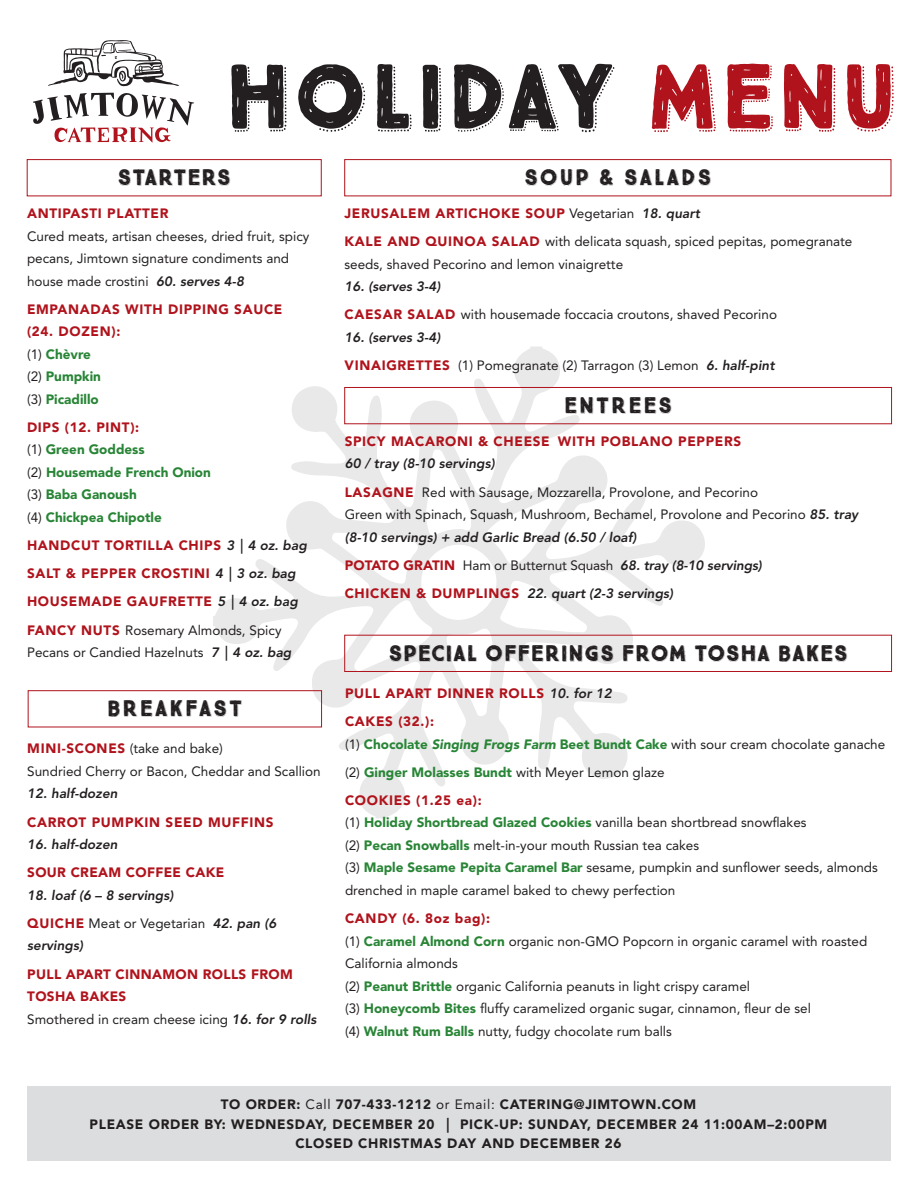
<style>
.page{position:relative;width:918px;height:1188px;background:#fff}
.page>*{position:absolute;margin:0;border:0;box-sizing:border-box;transform-origin:0 0}
.t1{font:900 91.65px "True North Rough Dots";color:#231f20}
.t2{font:900 22.5px "True North Rough Dots";color:#231f20}
.t3{font:900 22.5px "True North Rough Dots";letter-spacing:.05em;color:#231f20}
.t4{font:13.5px/22.5px "Avenir LT Std";color:#231f20}
.t5{font:900 13.5px/22.5px "Avenir LT Std";letter-spacing:.05em;color:#b0131c}
.t6{font:italic 800 13.5px/22.5px "Avenir LT Std";color:#231f20}
.t7{font:900 13.5px/19.5px "Avenir LT Std";letter-spacing:.05em;color:#231f20;text-align:center}
.t8{font:900 13.5px/22.5px "Avenir LT Std";letter-spacing:.025em;color:#b0131c}
.t9{font:900 13.5px/22.5px "Avenir LT Std";color:#288536}
.s1{color:#b0131c}
.s2{font-weight:900;color:#b0131c}
.s3{font-weight:800;font-style:italic}
.s4{font-weight:400;color:#231f20}
.s5{color:#288536}
.s6{font-weight:800;font-style:italic;color:#231f20}
.s7{font-weight:900;font-style:normal;color:#b0131c}
.s8{font-weight:400;font-style:normal}
.s9{font-weight:900;color:#288536}
.s10{font-weight:900;font-style:italic;color:#288536}
.s11{font-weight:400}
.s12{font-style:italic}
</style>
<div class="page">
<svg style="left:530px;top:347px;width:12px;height:1px"></svg>
<svg style="left:376px;top:817px;width:12px;height:1px"></svg>
<svg style="left:213px;top:616px;width:2px;height:10px"></svg>
<svg style="left:215px;top:348px;width:491px;height:469px"></svg>
<svg style="left:48px;top:40px;width:131px;height:46px"></svg>
<svg style="left:33px;top:93px;width:161px;height:50px"></svg>
<div style="left:27px;top:1086px;width:863px;height:75px;background:#dcdddf"></div>
<div style="left:345px;top:159px;width:546px;height:37px;border:1px solid #b0131c"></div>
<div style="left:27px;top:159px;width:294px;height:37px;border:1px solid #b0131c"></div>
<div style="left:345px;top:387px;width:547px;height:37px;border:1px solid #b0131c"></div>
<div style="left:345px;top:635px;width:547px;height:37px;border:1px solid #b0131c"></div>
<p class="t1" style="left:224px;top:40px;width:676px">HOLIDAY <span class="s1">MENU</span></p>
<p class="t2" style="left:117px;top:164px;width:115px">STARTERS</p>
<p class="t4" style="left:27px;top:202px;width:284px"><span class="s2">ANTIPASTI PLATTER<br></span>Cured meats, artisan cheeses, dried fruit, spicy pecans, Jimtown signature condiments and house made crostini <span class="s3">60. serves 4-8</span></p>
<p class="t5" style="left:27px;top:298px;width:257px">EMPANADAS WITH DIPPING SAUCE (24. DOZEN):<br><span class="s4">(1)</span> <span class="s5">Chèvre<br></span><span class="s4">(2)</span> <span class="s5">Pumpkin<br></span><span class="s4">(3)</span> <span class="s5">Picadillo</span></p>
<p class="t9" style="left:27px;top:416px;width:185px"><span class="s1">DIPS (12. PINT):<br></span><span class="s4">(1)</span> Green Goddess<br><span class="s4">(2)</span> Housemade French Onion <span class="s4">(3)</span> Baba Ganoush<br><span class="s4">(4)</span> Chickpea Chipotle</p>
<p class="t5" style="left:27px;top:534px;width:281px">HANDCUT TORTILLA CHIPS <span class="s6">3 | 4 oz. bag</span></p>
<p class="t5" style="left:27px;top:562px;width:270px">SALT &amp; PEPPER CROSTINI <span class="s6">4 | 3 oz. bag</span></p>
<p class="t5" style="left:27px;top:590px;width:272px">HOUSEMADE GAUFRETTE <span class="s6">5 | 4 oz. bag</span></p>
<p class="t4" style="left:27px;top:619px;width:266px"><span class="s2">FANCY NUTS</span> Rosemary Almonds, Spicy<br>Pecans or Candied Hazelnuts <span class="s3">7 | 4 oz. bag</span></p>
<p class="t3" style="left:107px;top:695px;width:137px">BREAKFAST</p>
<p class="t4" style="left:27px;top:738px;width:295px"><span class="s2">MINI-SCONES</span> (take and bake)<br>Sundried Cherry or Bacon, Cheddar and Scallion</p>
<p class="t6" style="left:27px;top:783px;width:92px">12. half-dozen</p>
<p class="t5" style="left:27px;top:811px;width:248px">CARROT PUMPKIN SEED MUFFINS</p>
<p class="t6" style="left:27px;top:833px;width:92px">16. half-dozen</p>
<p class="t8" style="left:27px;top:861px;width:199px">SOUR CREAM COFFEE CAKE</p>
<p class="t6" style="left:27px;top:884px;width:148px">18. loaf (6 – 8 servings)</p>
<p class="t6" style="left:27px;top:912px;width:251px"><span class="s7">QUICHE</span> <span class="s8">Meat or Vegetarian</span> 42. pan (6 servings)</p>
<p class="t8" style="left:27px;top:963px;width:291px">PULL APART CINNAMON ROLLS FROM<br>TOSHA BAKES<br><span class="s4">Smothered in cream cheese icing</span> <span class="s6">16. for 9 rolls</span></p>
<p class="t3" style="left:524px;top:164px;width:189px">SOUP &amp; SALADS</p>
<p class="t5" style="left:345px;top:202px;width:357px">JERUSALEM ARTICHOKE SOUP <span class="s4">Vegetarian</span> <span class="s6">18. quart</span></p>
<p class="t4" style="left:345px;top:230px;width:509px"><span class="s2">KALE AND QUINOA SALAD</span> with delicata squash, spiced pepitas, pomegranate seeds, shaved Pecorino and lemon vinaigrette</p>
<p class="t6" style="left:345px;top:276px;width:97px">16. (serves 3-4)</p>
<p class="t4" style="left:345px;top:304px;width:434px"><span class="s2">CAESAR SALAD</span> with housemade foccacia croutons, shaved Pecorino</p>
<p class="t6" style="left:345px;top:326px;width:97px">16. (serves 3-4)</p>
<p class="t4" style="left:345px;top:354px;width:432px"><span class="s2">VINAIGRETTES</span> (1) Pomegranate (2) Tarragon (3) Lemon <span class="s3">6. half-pint</span></p>
<p class="t3" style="left:564px;top:391px;width:110px">ENTREES</p>
<p class="t5" style="left:345px;top:430px;width:398px">SPICY MACARONI &amp; CHEESE WITH POBLANO PEPPERS<br><span class="s6">60 / tray (8-10 servings)</span></p>
<p class="t4" style="left:345px;top:481px;width:515px"><span class="s2">LASAGNE</span> Red with Sausage, Mozzarella, Provolone, and Pecorino<br>Green with Spinach, Squash, Mushroom, Bechamel, Provolone and Pecorino <span class="s3">85. tray (8-10 servings) + add Garlic Bread (6.50 / loaf)</span></p>
<p class="t6" style="left:345px;top:554px;width:419px"><span class="s7">POTATO GRATIN</span> <span class="s8">Ham or Butternut Squash</span> 68. tray (8-10 servings)</p>
<p class="t6" style="left:345px;top:582px;width:330px"><span class="s7">CHICKEN &amp; DUMPLINGS</span> 22. quart (2-3 servings)</p>
<p class="t2" style="left:388px;top:639px;width:462px">SPECIAL OFFERINGS FROM TOSHA BAKES</p>
<p class="t5" style="left:345px;top:682px;width:268px">PULL APART DINNER ROLLS <span class="s6">10. for 12</span></p>
<p class="t4" style="left:345px;top:710px;width:542px"><span class="s2">CAKES (32.):<br></span>(1) <span class="s9">Chocolate</span> <span class="s10">Singing Frogs Farm</span> <span class="s9">Beet Bundt Cake</span> with sour cream chocolate ganache</p>
<p class="t4" style="left:345px;top:761px;width:321px">(2) <span class="s9">Ginger Molasses Bundt</span> with Meyer Lemon glaze</p>
<p class="t4" style="left:345px;top:789px;width:534px"><span class="s2">COOKIES (1.25 ea):<br></span>(1) <span class="s9">Holiday Shortbread Glazed Cookies</span> vanilla bean shortbread snowflakes<br>(2) <span class="s9">Pecan Snowballs</span> melt-in-your mouth Russian tea cakes<br>(3) <span class="s9">Maple Sesame Pepita Caramel Bar</span> sesame, pumpkin and sunflower seeds, almonds drenched in maple caramel baked to chewy perfection</p>
<p class="t4" style="left:345px;top:907px;width:524px"><span class="s2">CANDY (6. 8oz bag):<br></span>(1) <span class="s9">Caramel Almond Corn</span> organic non-GMO Popcorn in organic caramel with roasted California almonds<br>(2) <span class="s9">Peanut Brittle</span> organic California peanuts in light crispy caramel<br>(3) <span class="s9">Honeycomb Bites</span> fluffy caramelized organic sugar, cinnamon, fleur de sel<br>(4) <span class="s9">Walnut Rum Balls</span> nutty, fudgy chocolate rum balls</p>
<p class="t7" style="left:90px;top:1095px;width:739px">TO ORDER: <span class="s11">Call</span> 707-433-1212 <span class="s11">or Email:</span> CATERING@JIMTOWN.COM<br>PLEASE ORDER BY: WEDNESDAY, DECEMBER 20 <span class="s12">|</span> PICK-UP: SUNDAY, DECEMBER 24 11:00AM–2:00PM<br>CLOSED CHRISTMAS DAY AND DECEMBER 26</p>
</div>
